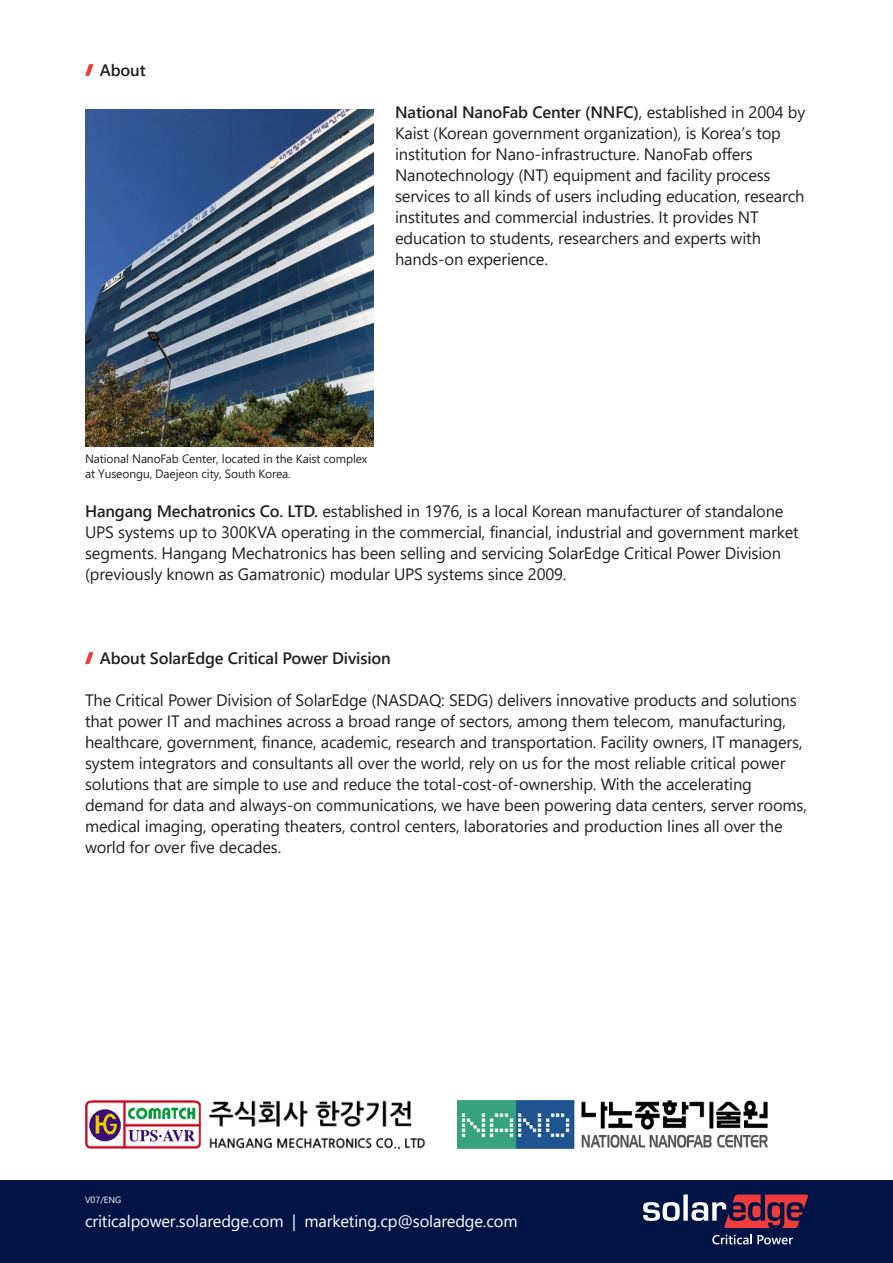
<style>
.page{position:relative;width:893px;height:1263px;background:#fff}
.page>*{position:absolute;margin:0;border:0;box-sizing:border-box;transform-origin:0 0}
._1_text_body{font:16.5px/21px "Segoe UI";letter-spacing:-.01em;color:#231f20}
.t1{font:16.5px "Segoe UI";letter-spacing:-.01em;color:#fff}
._1_text_body-2{font:600 16.5px "Segoe UI";letter-spacing:-.01em;color:#231f20}
._1_text_body-3{font:12px/14.4px "Segoe UI";letter-spacing:-.01em;color:#231f20}
.t2{font:9px "Segoe UI";color:#fff}
.s1{font-weight:600}
</style>
<div class="page">
<div style="left:0;top:1180px;width:893px;height:83px;background:#001446"></div>
<svg style="left:643px;top:1194px;width:165px;height:34px"></svg>
<svg style="left:712px;top:1234px;width:81px;height:10px"></svg>
<svg style="left:85px;top:64px;width:8px;height:12px"></svg>
<svg style="left:85px;top:652px;width:8px;height:12px"></svg>
<img style="left:457px;top:1100px;width:310px;height:48px">
<img style="left:85px;top:109px;width:289px;height:337px">
<img style="left:209px;top:1100px;width:216px;height:48px">
<img style="left:85px;top:1100px;width:116px;height:48px">
<p class="_1_text_body-2" style="left:100px;top:54px;width:47px">About</p>
<p class="_1_text_body" style="left:395px;top:100px;width:412px"><span class="s1">National NanoFab Center (NNFC</span> ,<span class="s1">)</span> established in 2004 by Kaist (Korean government organization i s,) Korea s’ top institution for Nano-infrastructure. NanoFab offers Nanotechnology (NT) equipment and facility process services to all kinds of users including education, research institutes and commercial industries It. provides NT education to students, researchers and experts with hands-on experience.</p>
<p class="_1_text_body-3" style="left:85px;top:451px;width:284px">National NanoFab Center, located in the Kaist complex at Yuseongu, Daejeon city, South Korea.</p>
<p class="_1_text_body" style="left:85px;top:499px;width:715px"><span class="s1">Hangang Mechatronics Co. LTD.</span> established in 1976, is a local Korean manufacturer of standalone UPS systems up to 300KVA operating in the commercial, financial, industrial and government market segments. Hangang Mechatronics has been selling and servicing SolarEdge Critical Power Division (previously known as Gamatronic) modular UPS systems since 2009.</p>
<p class="_1_text_body-2" style="left:100px;top:642px;width:292px">About SolarEdge Critical Power Division</p>
<p class="_1_text_body" style="left:85px;top:688px;width:723px">The Critical Power Division of SolarEdge (NASDAQ: SEDG) delivers innovative products and solutions that power IT and machines across a broad range of sectors, among them telecom, manufacturing, healthcare, government, finance, academic, research and transportation. Facility owners IT, managers, system integrators and consultants all over the world, rely on us for the most reliable critical power solutions that are simple to use and reduce the total-cost-of-ownership. With the accelerating demand for data and always-on communications, we have been powering data centers, server rooms, medical imaging, operating theaters, control centers, laboratories and production lines all over the world for over five decades.</p>
<p class="t2" style="left:85px;top:1191px;width:38px">V07/ENG</p>
<p class="t1" style="left:85px;top:1206px;width:200px">criticalpower.solaredge.com</p>
<p class="t1" style="left:292px;top:1206px;width:5px">|</p>
<p class="t1" style="left:305px;top:1206px;width:214px">marketing.cp@solaredge.com</p>
</div>
